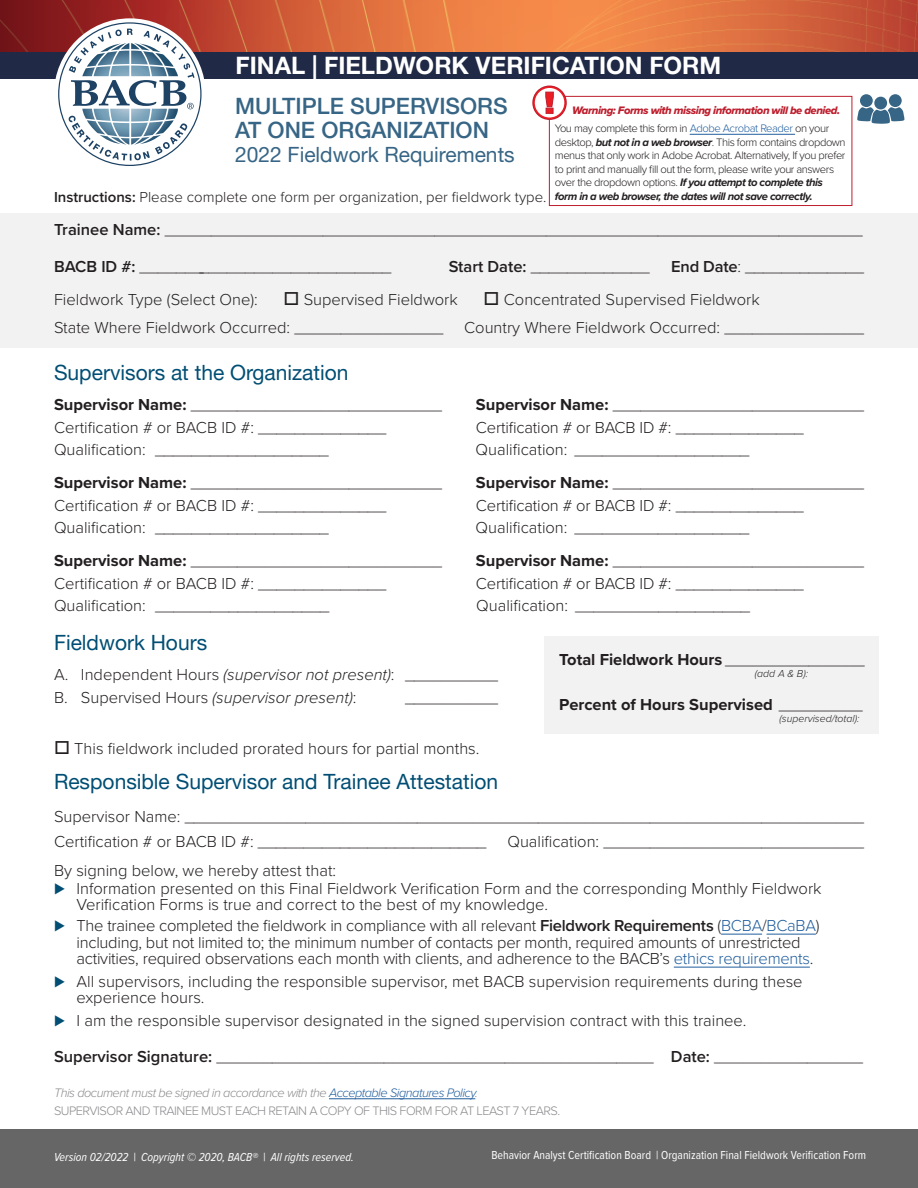
<style>
.page{position:relative;width:918px;height:1188px;background:#fff}
.page>*{position:absolute;margin:0;border:0;box-sizing:border-box;transform-origin:0 0}
.t1{font:700 24px "Helvetica Neue LT Pro";color:#fff}
.t2{font:500 22.5px/24px "Helvetica Neue LT Pro";color:#376585}
.Body_Text{font:21px "Helvetica Neue LT Pro";color:#004e74}
.t3{font:21px "Helvetica Neue LT Pro";color:#376585}
.Body_Text-2{font:300 16.5px/16.5px "Proxima Nova";color:#231f20}
.Body_Text-3{font:700 16.5px "Proxima Nova";color:#231f20}
.Body_Text-4{font:300 15px "Proxima Nova";color:#231f20}
.Fine_Print{font:300 12.75px/18px "Proxima Nova";letter-spacing:-.04em;color:#8a8a8d}
.t4{font:12px "Proxima Nova Cond";color:#fff}
.t5{font:italic 12px "Proxima Nova Cond";color:#fff}
.warning{font:300 11.25px/13.5px "Proxima Nova";letter-spacing:-.04em;color:#231f20}
.warning-2{font:11.25px "Proxima Nova Extrabld It";letter-spacing:-.04em;color:#be1e2d}
.Body_Text-5{font:italic 300 10.5px "Proxima Nova";color:#231f20}
.s1{font-weight:600}
.s2{font-weight:700}
.s3{font-style:italic}
.s4{color:#215e9e}
.s5{font-weight:700;font-style:italic}
.s6{font-weight:300}
.s7{font-size:18px;color:#004e74}
.s8{font-style:italic;color:#215e9e}
</style>
<div class="page">
<div style="left:0;top:1130px;width:918px;height:58px;background:#666"></div>
<img style="left:0;top:0;width:918px;height:52px">
<div style="left:0;top:52px;width:918px;height:27px;background:#202945"></div>
<div style="left:54px;top:18px;width:152px;height:152px;background:#fff;border-radius:50%"></div>
<svg style="left:58px;top:22px;width:144px;height:144px"></svg>
<div style="left:874px;top:97px;width:13px;height:12px;background:#376585;border-radius:50%"></div>
<div style="left:860px;top:94px;width:13px;height:13px;background:#376585;border-radius:50%"></div>
<svg style="left:857px;top:107px;width:47px;height:17px"></svg>
<div style="left:889px;top:94px;width:13px;height:13px;background:#376585;border-radius:50%"></div>
<div style="left:0;top:213px;width:918px;height:135px;background:#f2f2f2"></div>
<hr style="left:721px;top:934px;width:41px;height:1px;background:#215e9e">
<hr style="left:767px;top:934px;width:49px;height:1px;background:#215e9e">
<hr style="left:674px;top:967px;width:136px;height:1px;background:#215e9e">
<hr style="left:329px;top:1099px;width:146px;height:1px;background:#215e9e">
<div style="left:544px;top:636px;width:335px;height:98px;background:#f2f2f2"></div>
<hr style="left:690px;top:134px;width:105px;height:1px;background:#215e9e">
<div style="left:549px;top:96px;width:303px;height:110px;border:1px solid #be1e2d"></div>
<svg style="left:532px;top:86px;width:35px;height:34px"></svg>
<h1 class="t1" style="left:236px;top:51px;width:487px">FINAL | FIELDWORK VERIFICATION FORM</h1>
<h2 class="t2" style="left:235px;top:94px;width:274px">MULTIPLE SUPERVISORS<br>AT ONE ORGANIZATION</h2>
<p class="t3" style="left:235px;top:142px;width:281px">2022 Fieldwork Requirements</p>
<p class="Body_Text-4" style="left:54px;top:186px;width:494px"><span class="s1">Instructions:</span> Please complete one form per organization, per fieldwork type.</p>
<p class="Body_Text-2" style="left:54px;top:220px;width:810px"><span class="s1">Trainee Name:</span> ___________________________________________________________________________</p>
<p class="Body_Text-2" style="left:54px;top:258px;width:339px"><span class="s1">BACB ID #:</span> ____________________________</p>
<p class="Body_Text-2" style="left:449px;top:258px;width:202px"><span class="s1">Start Date:</span> _____________</p>
<p class="Body_Text-2" style="left:671px;top:258px;width:194px"><span class="s1">End Date</span>: _____________</p>
<p class="Body_Text-2" style="left:54px;top:290px;width:205px">Fieldwork Type (Select One):</p>
<p class="Body_Text-2" style="left:283px;top:290px;width:176px">□ Supervised Fieldwork</p>
<p class="Body_Text-2" style="left:484px;top:290px;width:278px">□ Concentrated Supervised Fieldwork</p>
<p class="Body_Text-2" style="left:54px;top:318px;width:391px">State Where Fieldwork Occurred: ________________</p>
<p class="Body_Text-2" style="left:464px;top:318px;width:401px">Country Where Fieldwork Occurred: _______________</p>
<p class="Body_Text" style="left:54px;top:360px;width:296px">Supervisors at the Organization</p>
<p class="Body_Text-2" style="left:54px;top:395px;width:390px"><span class="s2">Supervisor Name:</span> ___________________________</p>
<p class="Body_Text-2" style="left:476px;top:395px;width:390px"><span class="s2">Supervisor Name:</span> ___________________________</p>
<p class="Body_Text-2" style="left:54px;top:418px;width:334px">Certification # or BACB ID #: ______________</p>
<p class="Body_Text-2" style="left:476px;top:418px;width:329px">Certification # or BACB ID #: ______________</p>
<p class="Body_Text-2" style="left:54px;top:440px;width:276px">Qualification: ___________________</p>
<p class="Body_Text-2" style="left:476px;top:440px;width:275px">Qualification: ___________________</p>
<p class="Body_Text-2" style="left:54px;top:473px;width:390px"><span class="s2">Supervisor Name:</span> ___________________________</p>
<p class="Body_Text-2" style="left:476px;top:473px;width:390px"><span class="s2">Supervisor Name:</span> ___________________________</p>
<p class="Body_Text-2" style="left:54px;top:496px;width:334px">Certification # or BACB ID #: ______________</p>
<p class="Body_Text-2" style="left:476px;top:496px;width:329px">Certification # or BACB ID #: ______________</p>
<p class="Body_Text-2" style="left:54px;top:518px;width:276px">Qualification: ___________________</p>
<p class="Body_Text-2" style="left:476px;top:518px;width:275px">Qualification: ___________________</p>
<p class="Body_Text-2" style="left:54px;top:551px;width:390px"><span class="s2">Supervisor Name:</span> ___________________________</p>
<p class="Body_Text-2" style="left:476px;top:551px;width:390px"><span class="s2">Supervisor Name:</span> ___________________________</p>
<p class="Body_Text-2" style="left:54px;top:574px;width:334px">Certification # or BACB ID #: ______________</p>
<p class="Body_Text-2" style="left:476px;top:574px;width:329px">Certification # or BACB ID #: ______________</p>
<p class="Body_Text-2" style="left:54px;top:596px;width:277px">Qualification: ___________________</p>
<p class="Body_Text-2" style="left:476px;top:596px;width:275px">Qualification: ___________________</p>
<p class="Body_Text" style="left:54px;top:630px;width:155px">Fieldwork Hours</p>
<p class="Body_Text-2" style="left:54px;top:663px;width:446px;line-height:22.5px">A. Independent Hours <span class="s3">(supervisor not present)</span>: __________<br>B. Supervised Hours <span class="s3">(supervisor present)</span>:</p>
<p class="Body_Text-2" style="left:405px;top:688px;width:95px">__________</p>
<p class="Body_Text-2" style="left:54px;top:739px;width:427px">□ This fieldwork included prorated hours for partial months.</p>
<p class="Body_Text" style="left:54px;top:769px;width:446px">Responsible Supervisor and Trainee Attestation</p>
<p class="Body_Text-2" style="left:54px;top:803px;width:812px;line-height:25.5px">Supervisor Name: _________________________________________________________________________<br>Certification # or BACB ID #: _________________________</p>
<p class="warning-2" style="left:572px;top:101px;width:269px">Warning: Forms with missing information will be denied.</p>
<p class="warning" style="left:555px;top:121px;width:292px">You may complete this form in <span class="s4">Adobe Acrobat Reader</span> on your desktop, <span class="s5">but not in a web browser</span>. This form contains dropdown menus that only work in Adobe Acrobat. Alternatively, If you prefer to print and manually fill out the form, please write your answers over the dropdown options. <span class="s5">If you attempt to complete this form in a web browser, the dates will not save correctly.</span></p>
<p class="Body_Text-3" style="left:559px;top:647px;width:307px">Total Fieldwork Hours <span class="s6">_______________</span></p>
<p class="Body_Text-5" style="left:755px;top:666px;width:55px">(add A &amp; B):</p>
<p class="Body_Text-3" style="left:559px;top:692px;width:305px">Percent of Hours Supervised <span class="s6">_________</span></p>
<p class="Body_Text-5" style="left:780px;top:711px;width:81px">(supervised/total):</p>
<p class="Body_Text-2" style="left:507px;top:833px;width:358px">Qualification: ____________________________</p>
<p class="Body_Text-2" style="left:54px;top:861px;width:284px">By signing below, we hereby attest that:</p>
<p class="Body_Text-2" style="left:76px;top:879px;width:747px;text-indent:-22px"><span class="s7">⊲</span> Information presented on this Final Fieldwork Verification Form and the corresponding Monthly Fieldwork<br>Verification Forms is true and correct to the best of my knowledge.</p>
<p class="Body_Text-2" style="left:76px;top:917px;width:745px;text-indent:-22px"><span class="s7">⊲</span> The trainee completed the fieldwork in compliance with all relevant <span class="s1">Fieldwork Requirements</span> (<span class="s4">BCBA</span>/<span class="s4">BCaBA</span>) including, but not limited to; the minimum number of contacts per month, required amounts of unrestricted activities, required observations each month with clients, and adherence to the BACB’s <span class="s4">ethics requirements</span>.</p>
<p class="Body_Text-2" style="left:76px;top:972px;width:728px;text-indent:-22px"><span class="s7">⊲</span> All supervisors, including the responsible supervisor, met BACB supervision requirements during these experience hours.</p>
<p class="Body_Text-2" style="left:54px;top:1011px;width:694px"><span class="s7">⊲</span> I am the responsible supervisor designated in the signed supervision contract with this trainee.</p>
<p class="Body_Text-2" style="left:54px;top:1047px;width:811px"><span class="s1">Supervisor Signature:</span> _______________________________________________ <span class="s1">Date:</span> ________________</p>
<p class="Fine_Print" style="left:54px;top:1083px;width:508px"><span class="s3">This document must be signed in accordance with the</span> <span class="s8">Acceptable Signatures Policy</span><span class="s3">.<br></span>SUPERVISOR AND TRAINEE MUST EACH RETAIN A COPY OF THIS FORM FOR AT LEAST 7 YEARS.</p>
<p class="t5" style="left:54px;top:1148px;width:301px">Version 02/2022 | Copyright © 2020, BACB® | All rights reserved.</p>
<p class="t4" style="left:491px;top:1147px;width:376px">Behavior Analyst Certification Board | Organization Final Fieldwork Verification Form</p>
</div>
